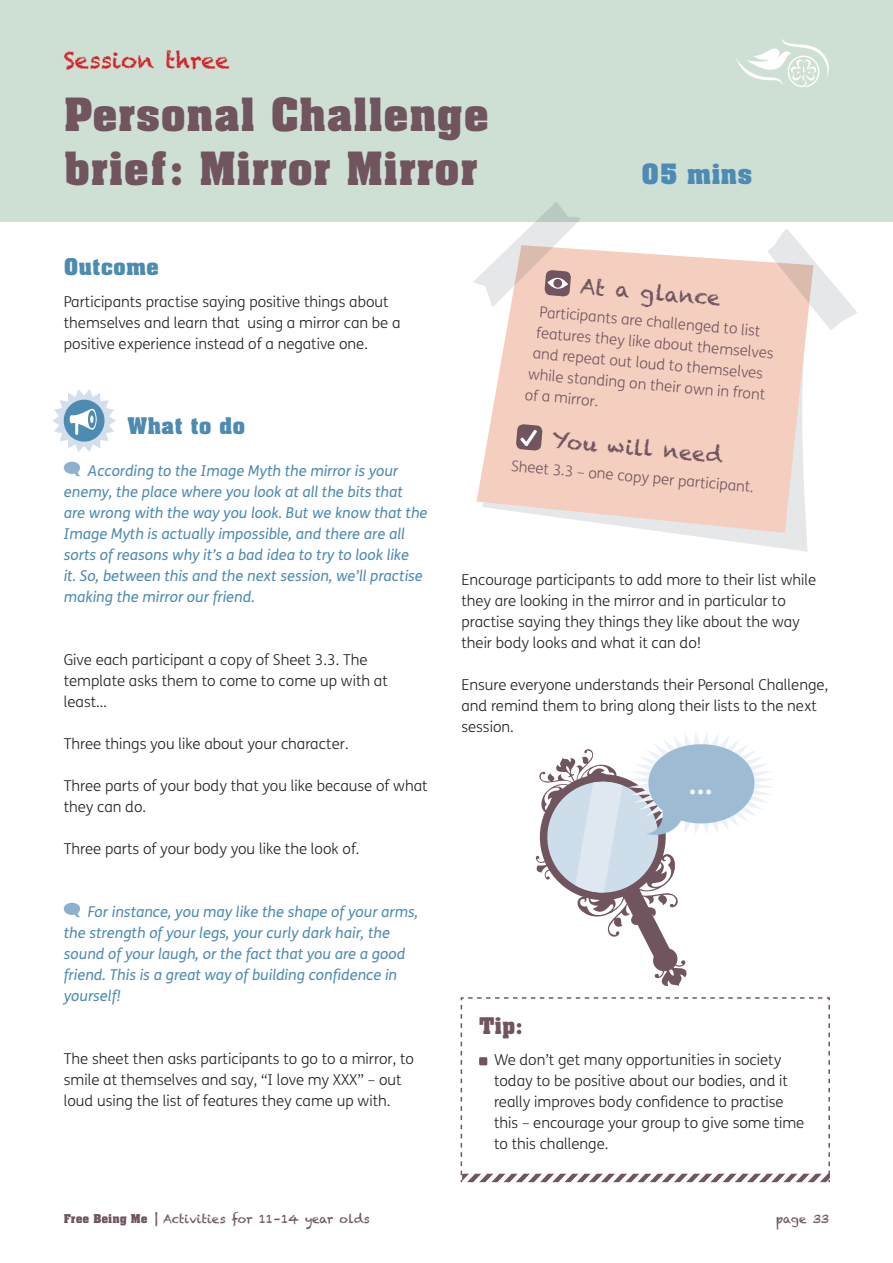
<style>
.page{position:relative;width:893px;height:1263px;background:#fff}
.page>*{position:absolute;margin:0;border:0;box-sizing:border-box;transform-origin:0 0}
.t1{font:700 45px/54px "Aachen BT";color:#70545e}
.t2{font:700 27.3px "Aachen BT";color:#4d8bb2}
.t3{font:700 22.5px "Aachen BT";color:#4d8bb2}
.t4{font:22.5px "Chalkduster";color:#d1232a}
.t5{font:700 22.5px "Aachen BT";color:#70545e}
.t6{font:21px "Chalkduster";color:#70545e}
.t7{font:300 15px/21px "FS Me";color:#231f20}
.t8{font:italic 15px/21px "FS Me";color:#4d8bb2}
.t9{font:300 15px/21px "FS Me";color:#70545e}
.t10{font:12px "Chalkduster";color:#70545e}
.s1{font-family:"Aachen BT";font-weight:700}
</style>
<div class="page">
<div style="left:0;top:0;width:893px;height:221px;background:#cedfd4"></div>
<svg style="left:736px;top:39px;width:93px;height:48px"></svg>
<svg style="left:64px;top:462px;width:16px;height:14px"></svg>
<svg style="left:64px;top:903px;width:16px;height:14px"></svg>
<svg style="left:52px;top:389px;width:64px;height:63px"></svg>
<svg style="left:674px;top:533px;width:134px;height:19px"></svg>
<svg style="left:477px;top:249px;width:330px;height:284px;background:#f4d4c7"></svg>
<svg style="left:767px;top:229px;width:90px;height:102px"></svg>
<svg style="left:473px;top:202px;width:110px;height:105px"></svg>
<div style="left:553px;top:279px;width:9px;height:9px;background:#70545e;border-radius:50%"></div>
<svg style="left:516px;top:424px;width:27px;height:27px"></svg>
<svg style="left:461px;top:997px;width:369px;height:185px"></svg>
<svg style="left:535px;top:732px;width:237px;height:254px"></svg>
<p class="t4" style="left:64px;top:47px;width:167px">Session three</p>
<p class="t1" style="left:64px;top:87px;width:427px">Personal Challenge brief: Mirror Mirror</p>
<p class="t2" style="left:641px;top:156px;width:113px">05 mins</p>
<p class="t3" style="left:64px;top:253px;width:97px">Outcome</p>
<p class="t7" style="left:64px;top:291px;width:338px">Participants practise saying positive things about themselves and learn that using a mirror can be a positive experience instead of a negative one.</p>
<p class="t3" style="left:128px;top:412px;width:119px">What to do</p>
<p class="t8" style="left:64px;top:460px;width:365px;text-indent:24px">According to the Image Myth the mirror is your enemy, the place where you look at all the bits that are wrong with the way you look. But we know that the Image Myth is actually impossible, and there are all sorts of reasons why it’s a bad idea to try to look like<br>it. So, between this and the next session, we’ll practise making the mirror our friend.</p>
<p class="t7" style="left:64px;top:649px;width:326px">Give each participant a copy of Sheet 3.3. The template asks them to come to come up with at least…</p>
<p class="t7" style="left:64px;top:733px;width:286px">Three things you like about your character.</p>
<p class="t7" style="left:64px;top:775px;width:365px">Three parts of your body that you like because of what they can do.</p>
<p class="t7" style="left:64px;top:838px;width:297px">Three parts of your body you like the look of.</p>
<p class="t8" style="left:64px;top:901px;width:356px;text-indent:24px">For instance, you may like the shape of your arms, the strength of your legs, your curly dark hair, the sound of your laugh, or the fact that you are a good friend. This is a great way of building confidence in yourself!</p>
<p class="t7" style="left:64px;top:1048px;width:352px">The sheet then asks participants to go to a mirror, to smile at themselves and say, “I love my XXX” – out loud using the list of features they came up with.</p>
<p class="t6" style="left:582px;top:274px;width:142px;rotate:5deg">At a glance</p>
<p class="t9" style="left:539px;top:301px;width:240px;rotate:5deg">Participants are challenged to list features they like about themselves</p>
<p class="t9" style="left:534px;top:342px;width:232px;rotate:5deg">and repeat out loud to themselves</p>
<p class="t9" style="left:529px;top:363px;width:240px;rotate:5deg">while standing on their own in front</p>
<p class="t9" style="left:526px;top:384px;width:75px;rotate:5deg">of a mirror.</p>
<p class="t6" style="left:553px;top:428px;width:173px;rotate:5deg">You will need</p>
<p class="t9" style="left:512px;top:455px;width:245px;rotate:5deg">Sheet 3.3 – one copy per participant.</p>
<p class="t7" style="left:461px;top:569px;width:356px">Encourage participants to add more to their list while they are looking in the mirror and in particular to practise saying they things they like about the way their body looks and what it can do!</p>
<p class="t7" style="left:461px;top:674px;width:368px">Ensure everyone understands their Personal Challenge, and remind them to bring along their lists to the next session.</p>
<p class="t5" style="left:479px;top:1011px;width:45px">Tip:</p>
<p class="t7" style="left:494px;top:1049px;width:312px">We don’t get many opportunities in society today to be positive about our bodies, and it really improves body confidence to practise this – encourage your group to give some time to this challenge.</p>
<p class="t10" style="left:64px;top:1211px;width:308px"><span class="s1">Free Being Me</span> | Activities for 11–14 year olds</p>
<p class="t10" style="left:776px;top:1211px;width:55px">page 33</p>
</div>
